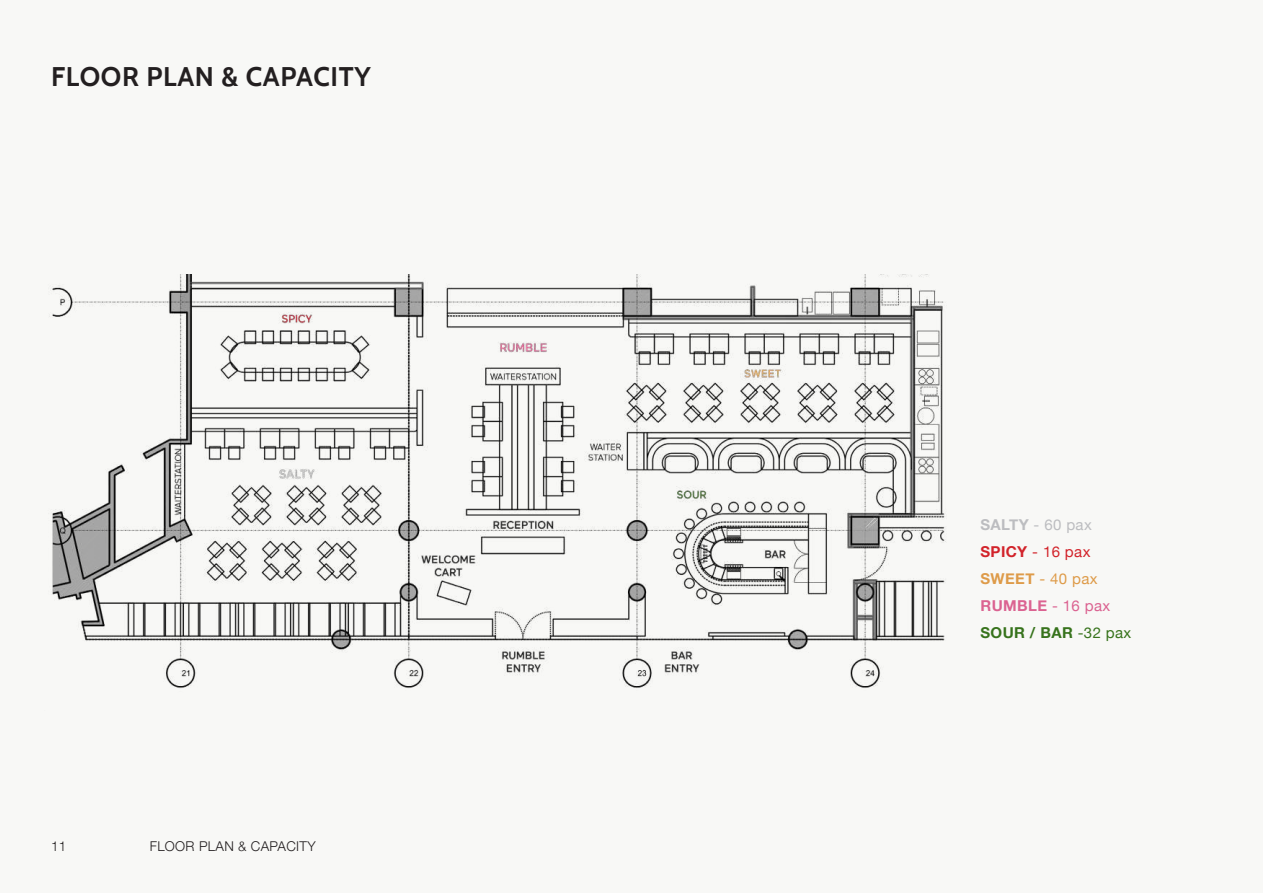
<style>
.page{position:relative;width:1263px;height:893px;background:#f8f8f6}
.page>*{position:absolute;margin:0;border:0;box-sizing:border-box;transform-origin:0 0}
.t1{font:27px "Cabin";letter-spacing:.025em;color:#231f20}
.t2{font:700 15px/27px "Helvetica Neue";letter-spacing:.025em;color:#37731c}
.t3{font:300 13.5px "Helvetica Neue";letter-spacing:.025em;color:#231f20}
.s1{color:#bcbdc0}
.s2{font-weight:400;color:#bcbdc0}
.s3{color:#d2232a}
.s4{font-weight:400;color:#d2232a}
.s5{color:#de9b49}
.s6{font-weight:400;color:#de9b49}
.s7{color:#db6391}
.s8{font-weight:400;color:#db6391}
.s9{font-weight:400}
</style>
<div class="page">
<img style="left:49px;top:274px;width:897px;height:415px">
<h1 class="t1" style="left:51px;top:55px;width:321px">FLOOR PLAN &amp; CAPACITY</h1>
<p class="t3" style="left:51px;top:835px;width:17px">11</p>
<p class="t3" style="left:150px;top:835px;width:167px">FLOOR PLAN &amp; CAPACITY</p>
<p class="t2" style="left:980px;top:512px;width:152px"><span class="s1">SALTY</span> <span class="s2">- 60 pax<br></span><span class="s3">SPICY</span> <span class="s4">- 16 pax<br></span><span class="s5">SWEET</span> <span class="s6">- 40 pax<br></span><span class="s7">RUMBLE</span> <span class="s8">- 16 pax<br></span>SOUR / BAR <span class="s9">-32 pax</span></p>
</div>
